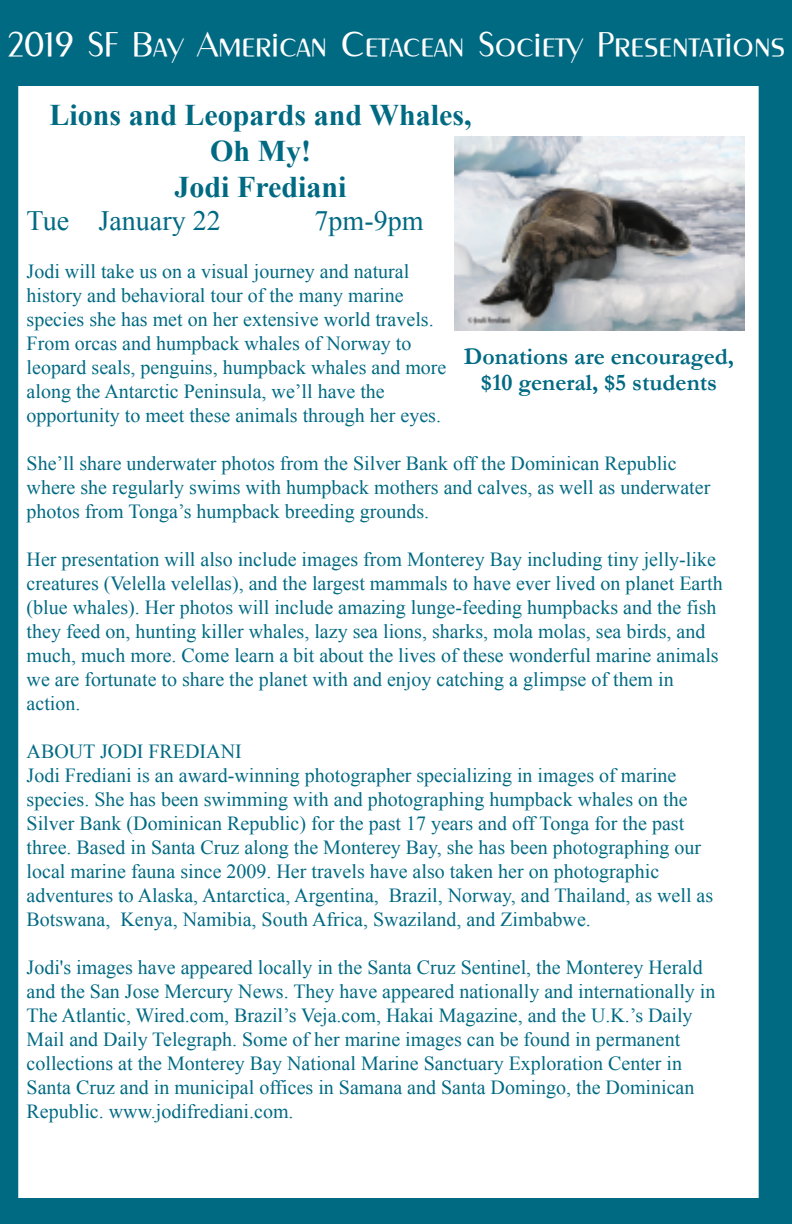
<style>
.page{position:relative;width:792px;height:1224px;background:#006a83}
.page>*{position:absolute;margin:0;border:0;box-sizing:border-box;transform-origin:0 0}
.t1{font:34px "Metro";color:#fff}
.t2{font:700 30px/36px "Times New Roman";color:#006a83;text-align:center}
.t3{font:28px "Times New Roman";color:#006a83}
.t4{font:700 24px/26px "Garamond";color:#006a83;text-align:center}
.t5{font:20px/24px "Times New Roman";color:#006a83}
</style>
<div class="page">
<div style="left:18px;top:86px;width:741px;height:1112px;background:#fff"></div>
<img style="left:454px;top:137px;width:290px;height:194px">
<h1 class="t1" style="left:8px;top:24px;width:778px">2019 SF Bay American Cetacean Society Presentations</h1>
<h2 class="t2" style="left:50px;top:96px;width:424px">Lions and Leopards and Whales,<br>Oh My!<br>Jodi Frediani</h2>
<h3 class="t3" style="left:27px;top:202px;width:196px">Tue January 22</h3>
<h3 class="t3" style="left:315px;top:202px;width:110px">7pm-9pm</h3>
<p class="t5" style="left:27px;top:259px;width:421px">Jodi will take us on a visual journey and natural history and behavioral tour of the many marine species she has met on her extensive world travels.<br>From orcas and humpback whales of Norway to leopard seals, penguins, humpback whales and more along the Antarctic Peninsula, we’ll have the opportunity to meet these animals through her eyes.</p>
<p class="t5" style="left:27px;top:451px;width:685px">She’ll share underwater photos from the Silver Bank off the Dominican Republic where she regularly swims with humpback mothers and calves, as well as underwater photos from Tonga’s humpback breeding grounds.</p>
<p class="t5" style="left:27px;top:547px;width:698px">Her presentation will also include images from Monterey Bay including tiny jelly-like creatures (Velella velellas), and the largest mammals to have ever lived on planet Earth (blue whales). Her photos will include amazing lunge-feeding humpbacks and the fish they feed on, hunting killer whales, lazy sea lions, sharks, mola molas, sea birds, and much, much more. Come learn a bit about the lives of these wonderful marine animals we are fortunate to share the planet with and enjoy catching a glimpse of them in action.</p>
<p class="t5" style="left:27px;top:739px;width:688px">ABOUT JODI FREDIANI<br>Jodi Frediani is an award-winning photographer specializing in images of marine species. She has been swimming with and photographing humpback whales on the Silver Bank (Dominican Republic) for the past 17 years and off Tonga for the past three. Based in Santa Cruz along the Monterey Bay, she has been photographing our local marine fauna since 2009. Her travels have also taken her on photographic adventures to Alaska, Antarctica, Argentina, Brazil, Norway, and Thailand, as well as Botswana, Kenya, Namibia, South Africa, Swaziland, and Zimbabwe.</p>
<p class="t5" style="left:27px;top:955px;width:690px">Jodi's images have appeared locally in the Santa Cruz Sentinel, the Monterey Herald and the San Jose Mercury News. They have appeared nationally and internationally in The Atlantic, Wired.com, Brazil’s Veja.com, Hakai Magazine, and the U.K.’s Daily Mail and Daily Telegraph. Some of her marine images can be found in permanent collections at the Monterey Bay National Marine Sanctuary Exploration Center in Santa Cruz and in municipal offices in Samana and Santa Domingo, the Dominican Republic. www.jodifrediani.com.</p>
<p class="t4" style="left:464px;top:343px;width:272px">Donations are encouraged, $10 general, $5 students</p>
</div>
